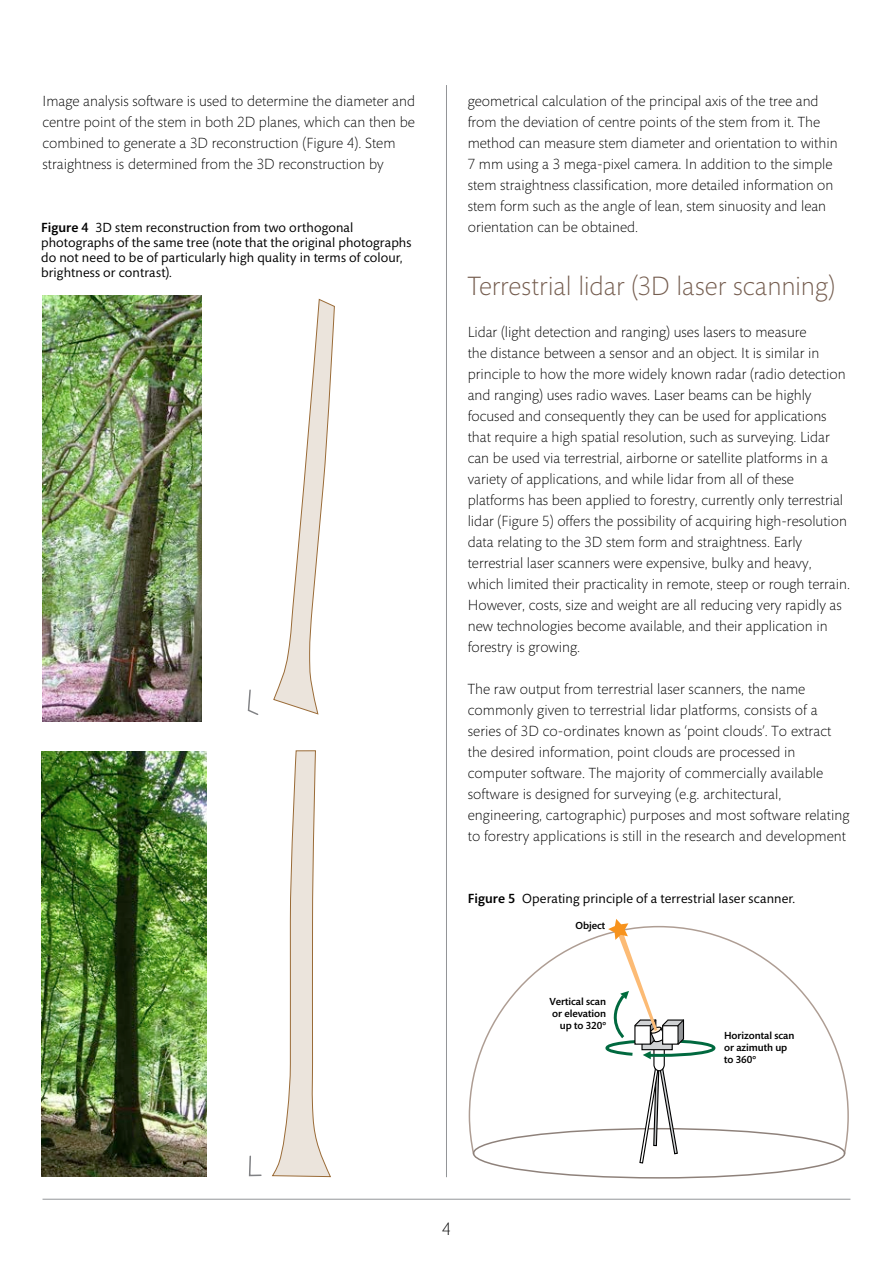
<style>
.page{position:relative;width:893px;height:1263px;background:#fff}
.page>*{position:absolute;margin:0;border:0;box-sizing:border-box;transform-origin:0 0}
.fc-h1{font:300 27px "Mundo Sans";color:#755d4f}
.t1{font:300 18px "Mundo Sans";color:#000}
.fc-b-body{font:300 15px/21px "Mundo Sans";color:#000}
.fc-f-caption{font:13.5px/15px "Mundo Sans";letter-spacing:.01em;color:#000}
.t2{font:500 10.5px/12px "Mundo Sans";letter-spacing:-.005em;color:#000;text-align:right}
.s1{font-weight:500}
</style>
<div class="page">
<img style="left:43px;top:295px;width:158px;height:427px">
<img style="left:41px;top:752px;width:165px;height:425px">
<svg style="left:273px;top:299px;width:62px;height:416px"></svg>
<svg style="left:247px;top:689px;width:12px;height:26px"></svg>
<svg style="left:271px;top:751px;width:60px;height:448px"></svg>
<svg style="left:248px;top:1155px;width:14px;height:22px"></svg>
<svg style="left:468px;top:934px;width:381px;height:222px"></svg>
<svg style="left:604px;top:919px;width:113px;height:245px"></svg>
<hr style="left:446px;top:85px;width:1px;height:1092px;background:#939598">
<hr style="left:43px;top:1199px;width:807px;height:1px;background:#939598">
<p class="fc-b-body" style="left:43px;top:91px;width:374px">Image analysis software is used to determine the diameter and centre point of the stem in both 2D planes, which can then be combined to generate a 3D reconstruction (Figure 4). Stem straightness is determined from the 3D reconstruction by</p>
<p class="fc-f-caption" style="left:41px;top:220px;width:372px"><span class="s1">Figure 4</span> 3D stem reconstruction from two orthogonal photographs of the same tree (note that the original photographs do not need to be of particularly high quality in terms of colour, brightness or contrast).</p>
<p class="fc-b-body" style="left:468px;top:91px;width:371px">geometrical calculation of the principal axis of the tree and from the deviation of centre points of the stem from it. The method can measure stem diameter and orientation to within 7 mm using a 3 mega-pixel camera. In addition to the simple stem straightness classification, more detailed information on stem form such as the angle of lean, stem sinuosity and lean orientation can be obtained.</p>
<p class="fc-h1" style="left:468px;top:272px;width:369px">Terrestrial lidar (3D laser scanning)</p>
<p class="fc-b-body" style="left:468px;top:322px;width:384px">Lidar (light detection and ranging) uses lasers to measure<br>the distance between a sensor and an object. It is similar in principle to how the more widely known radar (radio detection and ranging) uses radio waves. Laser beams can be highly focused and consequently they can be used for applications that require a high spatial resolution, such as surveying. Lidar can be used via terrestrial, airborne or satellite platforms in a variety of applications, and while lidar from all of these platforms has been applied to forestry, currently only terrestrial lidar (Figure 5) offers the possibility of acquiring high-resolution data relating to the 3D stem form and straightness. Early terrestrial laser scanners were expensive, bulky and heavy, which limited their practicality in remote, steep or rough terrain.<br>However, costs, size and weight are all reducing very rapidly as new technologies become available, and their application in forestry is growing.</p>
<p class="fc-b-body" style="left:468px;top:679px;width:383px">The raw output from terrestrial laser scanners, the name commonly given to terrestrial lidar platforms, consists of a series of 3D co-ordinates known as ‘point clouds’. To extract the desired information, point clouds are processed in computer software. The majority of commercially available software is designed for surveying (e.g. architectural, engineering, cartographic) purposes and most software relating to forestry applications is still in the research and development</p>
<p class="fc-f-caption" style="left:468px;top:892px;width:329px"><span class="s1">Figure 5</span> Operating principle of a terrestrial laser scanner.</p>
<p class="t2" style="left:575px;top:920px;width:31px">Object</p>
<p class="t2" style="left:549px;top:996px;width:58px">Vertical scan or elevation up to 320º</p>
<p class="t2" style="left:724px;top:1029px;width:72px;text-align:left">Horizontal scan or azimuth up to 360º</p>
<p class="t1" style="left:442px;top:1219px;width:11px">4</p>
</div>
